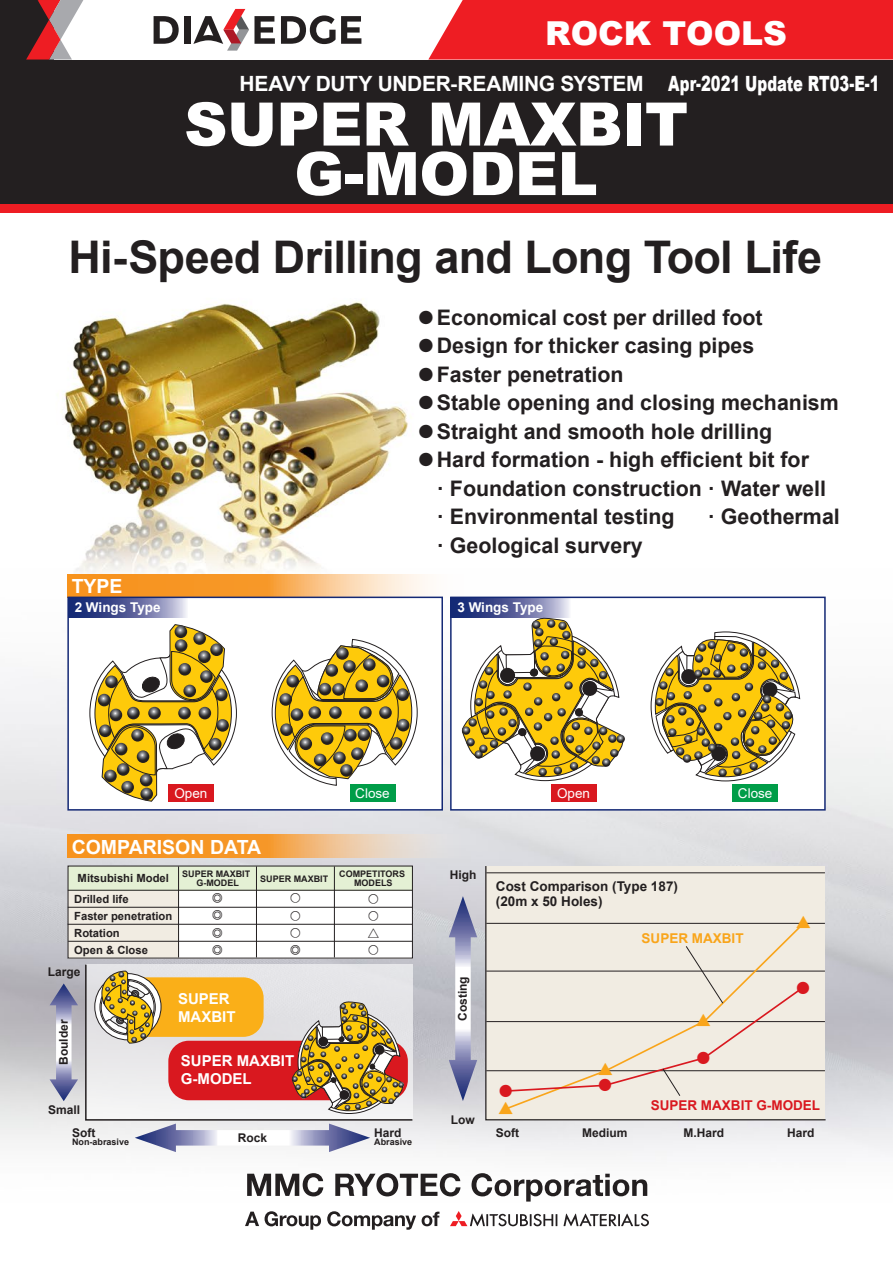
<style>
.page{position:relative;width:893px;height:1263px;background:#fff}
.page>*{position:absolute;margin:0;border:0;box-sizing:border-box;transform-origin:0 0}
.t1{font:900 60px/49.5px "Arial";letter-spacing:-.01em;color:#fff;text-align:center}
.t2{font:700 45px "Arial";letter-spacing:-.015em;color:#231f20}
.t3{font:900 33px "Arial";color:#fff}
.t4{font:700 21.45px/28.5px "Arial";color:#231f20}
.t5{font:700 21px "Arial";letter-spacing:-.015em;color:#fff}
.t6{font:700 19.5px "Arial";color:#fff}
.t7{font:700 15px/18px "Arial";color:#fff}
.t8{font:14.7px/28.5px "MAK";color:#231f20;text-align:justify}
.t9{font:700 13.5px/15px "Arial";color:#231f20}
.t10{font:700 13.5px "Arial";color:#fff}
.t11{font:13.5px "Arial";color:#fff}
.t12{font:700 13.5px "Arial";color:#d9181f}
.t13{font:700 13.5px "Arial";color:#f9a51b}
.t14{font:13.5px "MAK";color:#f9a51b}
.t15{font:13.5px "MAK";color:#d9181f}
.t16{font:700 12px "Arial";color:#231f20}
.t17{font:700 11.25px/17px "Arial";color:#231f20}
.t18{font:10.5px/17px "MAK";color:#231f20;text-align:justify}
.t19{font:700 9px/9px "Arial";color:#231f20;text-align:center}
.s1{font-weight:900}
</style>
<div class="page">
<img style="left:0;top:301px;width:893px;height:926px">
<div style="left:0;top:60px;width:893px;height:153px;background:#231f20"></div>
<div style="left:0;top:204px;width:893px;height:9px;background:#ee1d23"></div>
<div style="left:451px;top:597px;width:374px;height:213px;background:#fff"></div>
<div style="left:68px;top:597px;width:374px;height:213px;background:#fff"></div>
<svg style="left:70px;top:600px;width:117px;height:17px;background:#6169a0"></svg>
<svg style="left:67px;top:835px;width:396px;height:23px;background:#f0ae63"></svg>
<svg style="left:67px;top:574px;width:396px;height:23px;background:#f5b46a"></svg>
<div style="left:350px;top:784px;width:46px;height:17px;background:#009d48"></div>
<div style="left:551px;top:784px;width:46px;height:17px;background:#d9181f"></div>
<div style="left:732px;top:784px;width:46px;height:17px;background:#009d48"></div>
<div style="left:451px;top:597px;width:119px;height:20px;background:#162b76"></div>
<div style="left:450px;top:597px;width:376px;height:214px;border:2px solid #142975"></div>
<div style="left:67px;top:597px;width:376px;height:214px;border:2px solid #142975"></div>
<div style="left:428px;top:0;width:465px;height:60px;background:#ee1d23"></div>
<div style="left:0;top:0;width:53px;height:60px;background:#231f20"></div>
<svg style="left:26px;top:0;width:57px;height:60px"></svg>
<svg style="left:154px;top:16px;width:25px;height:28px"></svg>
<div style="left:184px;top:16px;width:6px;height:28px;background:#231f20"></div>
<svg style="left:281px;top:15px;width:80px;height:29px"></svg>
<svg style="left:193px;top:9px;width:82px;height:42px"></svg>
<svg style="left:247px;top:1173px;width:76px;height:23px"></svg>
<svg style="left:335px;top:1173px;width:125px;height:23px"></svg>
<svg style="left:471px;top:1173px;width:176px;height:28px"></svg>
<svg style="left:245px;top:1211px;width:14px;height:15px"></svg>
<svg style="left:265px;top:1211px;width:56px;height:19px"></svg>
<svg style="left:327px;top:1211px;width:89px;height:19px"></svg>
<svg style="left:422px;top:1211px;width:17px;height:15px"></svg>
<svg style="left:563px;top:1213px;width:86px;height:13px"></svg>
<svg style="left:450px;top:1211px;width:107px;height:15px"></svg>
<div style="left:68px;top:866px;width:344px;height:92px;background:#fff"></div>
<div style="left:68px;top:890px;width:111px;height:68px;background:#f1ece2"></div>
<div style="left:68px;top:866px;width:344px;height:24px;background:#e4f0d4"></div>
<hr style="left:68px;top:890px;width:344px;height:1px;background:#231f20">
<hr style="left:68px;top:907px;width:344px;height:1px;background:#231f20">
<hr style="left:68px;top:924px;width:344px;height:1px;background:#231f20">
<hr style="left:68px;top:941px;width:345px;height:1px;background:#231f20">
<hr style="left:178px;top:866px;width:1px;height:91px;background:#231f20">
<hr style="left:256px;top:866px;width:1px;height:91px;background:#231f20">
<hr style="left:334px;top:866px;width:1px;height:91px;background:#231f20">
<svg style="left:485px;top:865px;width:342px;height:256px;background:#e9e4db"></svg>
<hr style="left:486px;top:1070px;width:339px;height:1px;background:#231f20">
<hr style="left:486px;top:1021px;width:339px;height:1px;background:#231f20">
<hr style="left:486px;top:971px;width:339px;height:1px;background:#231f20">
<hr style="left:486px;top:923px;width:339px;height:1px;background:#231f20">
<hr style="left:486px;top:872px;width:339px;height:1px;background:#231f20">
<div style="left:504px;top:920px;width:302px;height:191px;background:#f1ece2"></div>
<svg style="left:449px;top:896px;width:28px;height:205px"></svg>
<svg style="left:135px;top:1123px;width:235px;height:29px"></svg>
<svg style="left:50px;top:983px;width:28px;height:118px"></svg>
<svg style="left:89px;top:624px;width:148px;height:178px"></svg>
<svg style="left:272px;top:639px;width:146px;height:147px"></svg>
<svg style="left:462px;top:592px;width:163px;height:189px"></svg>
<svg style="left:84px;top:963px;width:330px;height:158px"></svg>
<div style="left:108px;top:977px;width:156px;height:60px;background:#faaf18;border-radius:20px"></div>
<div style="left:168px;top:1041px;width:240px;height:59px;background:#d9181f;border-radius:20px"></div>
<svg style="left:651px;top:631px;width:149px;height:150px"></svg>
<svg style="left:503px;top:946px;width:302px;height:150px;background:#ece4d9"></svg>
<svg style="left:95px;top:974px;width:66px;height:66px"></svg>
<svg style="left:101px;top:971px;width:54px;height:72px;background:#bfab67"></svg>
<svg style="left:292px;top:965px;width:112px;height:149px;background:#cab287"></svg>
<h3 class="t3" style="left:545px;top:10px;width:243px">ROCK TOOLS</h3>
<p class="t5" style="left:240px;top:69px;width:642px">HEAVY DUTY UNDER-REAMING SYSTEM <span class="s1">Apr-2021 Update RT03-E-1</span></p>
<h1 class="t1" style="left:184px;top:98px;width:506px">SUPER MAXBIT<br>G-MODEL</h1>
<h2 class="t2" style="left:69px;top:226px;width:755px">Hi-Speed Drilling and Long Tool Life</h2>
<p class="t4" style="left:437px;top:303px;width:403px">Economical cost per drilled foot<br>Design for thicker casing pipes<br>Faster penetration<br>Stable opening and closing mechanism<br>Straight and smooth hole drilling<br>Hard formation - high efficient bit for<br>· Foundation construction · Water well<br>· Environmental testing</p>
<p class="t8" style="left:419px;top:303px;width:15px">A A A A A A</p>
<p class="t4" style="left:708px;top:503px;width:134px">· Geothermal</p>
<p class="t6" style="left:72px;top:573px;width:52px">TYPE</p>
<p class="t10" style="left:75px;top:597px;width:87px">2 Wings Type</p>
<p class="t4" style="left:437px;top:531px;width:207px">· Geological survery</p>
<p class="t10" style="left:457px;top:597px;width:87px">3 Wings Type</p>
<p class="t11" style="left:174px;top:783px;width:35px">Open</p>
<p class="t11" style="left:355px;top:783px;width:36px">Close</p>
<p class="t11" style="left:557px;top:783px;width:35px">Open</p>
<p class="t11" style="left:738px;top:783px;width:36px">Close</p>
<p class="t6" style="left:72px;top:833px;width:191px">COMPARISON DATA</p>
<p class="t17" style="left:78px;top:870px;width:93px">Mitsubishi Model</p>
<p class="t19" style="left:182px;top:869px;width:70px">SUPER MAXBIT<br>G-MODEL</p>
<p class="t19" style="left:260px;top:875px;width:70px">SUPER MAXBIT</p>
<p class="t19" style="left:339px;top:870px;width:67px">COMPETITORS<br>MODELS</p>
<p class="t17" style="left:74px;top:891px;width:100px">Drilled life<br>Faster penetration<br>Rotation<br>Open &amp; Close</p>
<p class="t18" style="left:213px;top:890px;width:11px">E E E E</p>
<p class="t18" style="left:290px;top:890px;width:11px">U U U E</p>
<p class="t18" style="left:368px;top:890px;width:13px">U U ] U</p>
<p class="t16" style="left:48px;top:964px;width:34px">Large</p>
<p class="t16" style="left:55px;top:1065px;width:47px;rotate:-90deg">Boulder</p>
<p class="t16" style="left:48px;top:1101px;width:34px">Small</p>
<p class="t7" style="left:178px;top:989px;width:59px">SUPER<br>MAXBIT</p>
<p class="t7" style="left:181px;top:1052px;width:115px">SUPER MAXBIT<br>G-MODEL</p>
<p class="t16" style="left:72px;top:1124px;width:25px">Soft</p>
<p class="t16" style="left:374px;top:1124px;width:29px">Hard</p>
<p class="t16" style="left:238px;top:1129px;width:31px">Rock</p>
<p class="t19" style="left:72px;top:1137px;width:59px">Non-abrasive</p>
<p class="t19" style="left:374px;top:1137px;width:40px">Abrasive</p>
<p class="t16" style="left:450px;top:866px;width:28px">High</p>
<p class="t16" style="left:454px;top:1021px;width:46px;rotate:-90deg">Costing</p>
<p class="t16" style="left:451px;top:1111px;width:25px">Low</p>
<p class="t9" style="left:496px;top:879px;width:184px">Cost Comparison (Type 187) (20m x 50 Holes)</p>
<p class="t13" style="left:642px;top:929px;width:104px">SUPER MAXBIT</p>
<p class="t14" style="left:598px;top:1062px;width:16px">[</p>
<p class="t15" style="left:499px;top:1084px;width:14px">A</p>
<p class="t15" style="left:599px;top:1078px;width:14px">A</p>
<p class="t14" style="left:696px;top:1013px;width:16px">[</p>
<p class="t15" style="left:697px;top:1050px;width:14px">A</p>
<p class="t14" style="left:796px;top:915px;width:16px">[</p>
<p class="t15" style="left:797px;top:980px;width:14px">A</p>
<p class="t14" style="left:498px;top:1100px;width:16px">[</p>
<p class="t12" style="left:651px;top:1096px;width:171px">SUPER MAXBIT G-MODEL</p>
<p class="t16" style="left:496px;top:1124px;width:25px">Soft</p>
<p class="t16" style="left:582px;top:1124px;width:47px">Medium</p>
<p class="t16" style="left:683px;top:1124px;width:42px">M.Hard</p>
<p class="t16" style="left:787px;top:1124px;width:29px">Hard</p>
</div>
